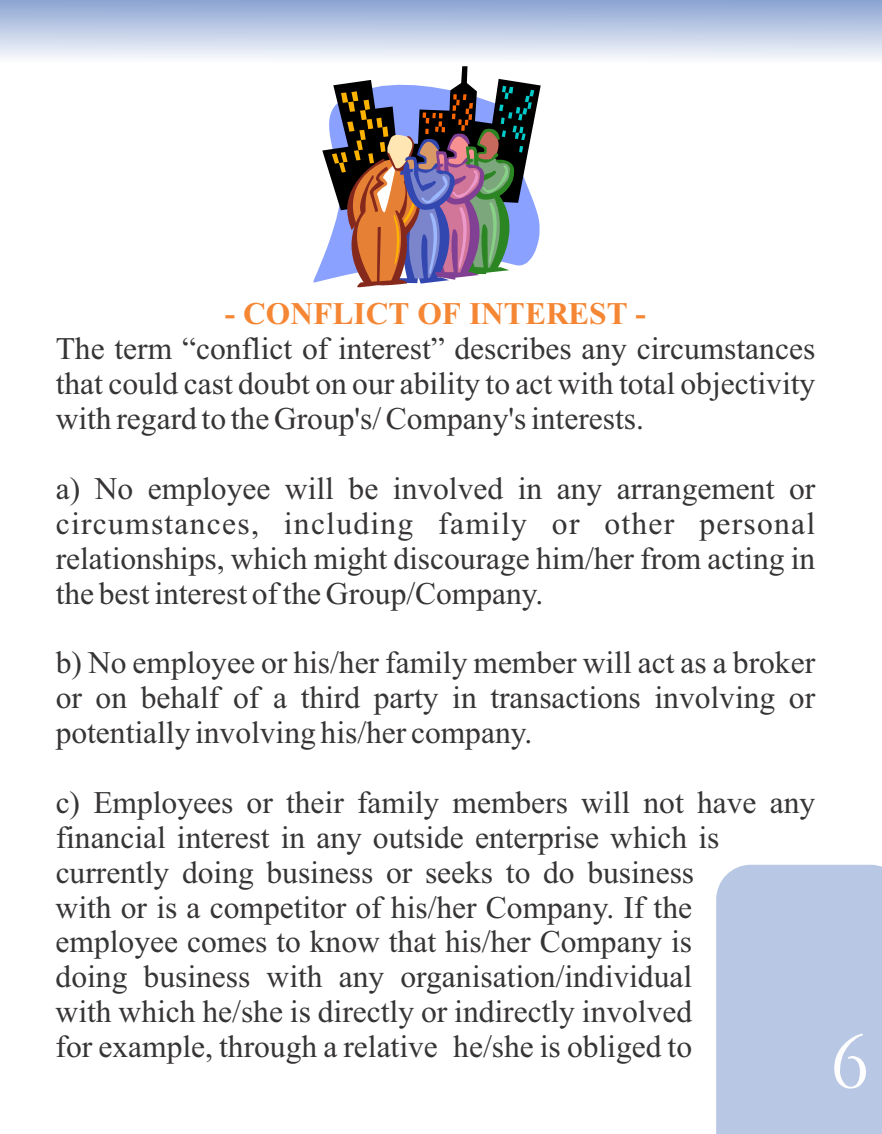
<style>
.page{position:relative;width:882px;height:1134px;background:#fff}
.page>*{position:absolute;margin:0;border:0;box-sizing:border-box;transform-origin:0 0}
.t1{font:84px "Garamond";color:#fefefe}
.t2{font:31.5px/35px "Times New Roman";color:#373435;text-align:justify}
.t3{font:700 31.5px "Times New Roman";color:#f58634}
</style>
<div class="page">
<div style="left:716px;top:865px;width:165px;height:269px;background:#b8c7e3"></div>
<svg style="left:1px;top:0;width:880px;height:59px;background:#bfcce6"></svg>
<svg style="left:322px;top:66px;width:219px;height:221px"></svg>
<p class="t3" style="left:225px;top:303px;width:423px">- CONFLICT OF INTEREST -</p>
<p class="t2" style="left:56px;top:334px;width:761px">The term “conflict of interest” describes any circumstances that could cast doubt on our ability to act with total objectivity with regard to the Group's/ Company's interests.</p>
<p class="t2" style="left:56px;top:474px;width:761px">a) No employee will be involved in any arrangement or circumstances, including family or other personal relationships, which might discourage him/her from acting in the best interest of the Group/Company.</p>
<p class="t2" style="left:56px;top:648px;width:761px">b) No employee or his/her family member will act as a broker or on behalf of a third party in transactions involving or potentially involving his/her company.</p>
<p class="t2" style="left:56px;top:788px;width:761px;text-align:left">c) Employees or their family members will not have any financial interest in any outside enterprise which is currently doing business or seeks to do business<br>with or is a competitor of his/her Company. If the employee comes to know that his/her Company is<br>doing business with any organisation/individual<br>with which he/she is directly or indirectly involved<br>for example, through a relative he/she is obliged to</p>
<h1 class="t1" style="left:830px;top:1032px;width:41px">6</h1>
</div>
